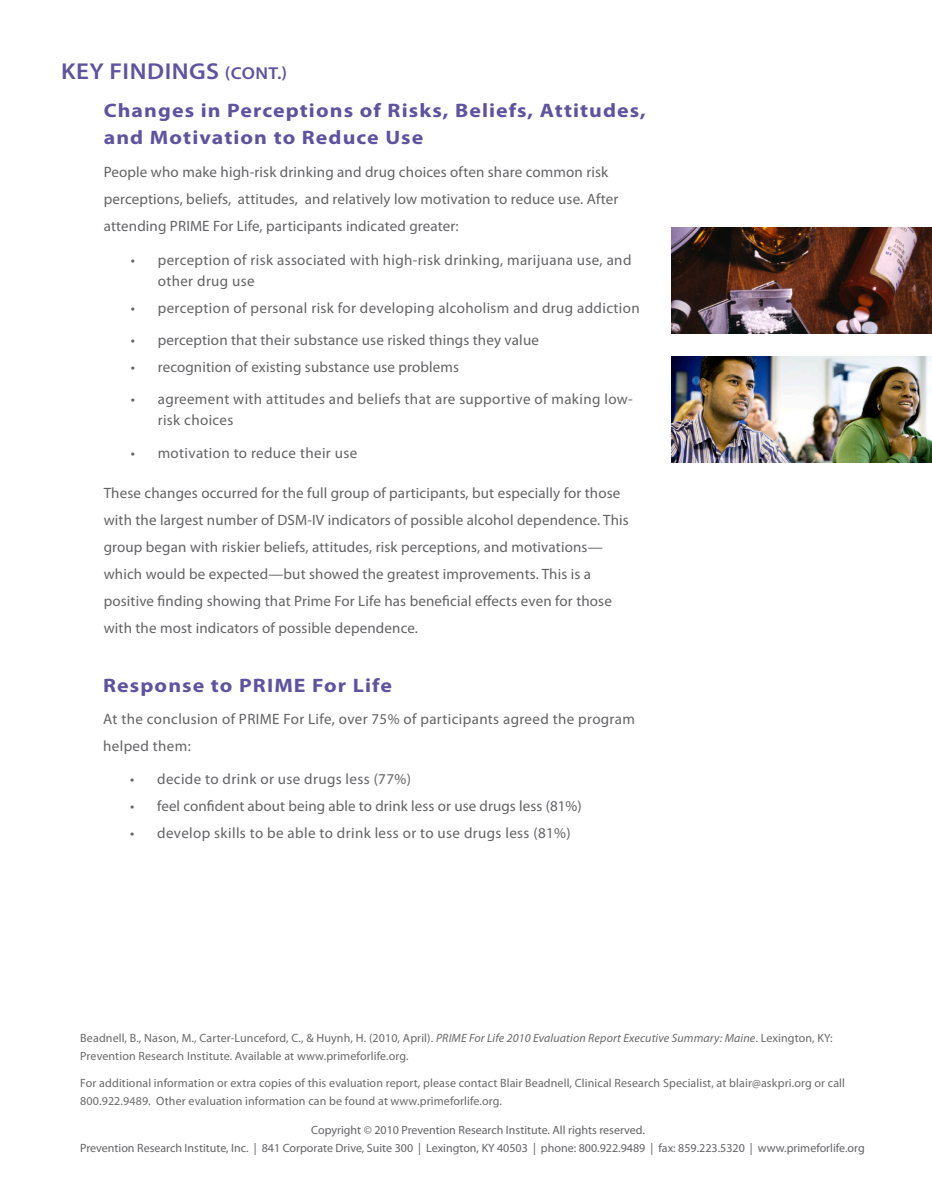
<style>
.page{position:relative;width:932px;height:1202px;background:#fff}
.page>*{position:absolute;margin:0;border:0;box-sizing:border-box;transform-origin:0 0}
.Head_1{font:600 23.1px "Myriad Pro";letter-spacing:.02em;color:#5f52a0;scale:1.08 1}
.Head_2{font:700 19.5px/27px "Myriad Pro";letter-spacing:.05em;color:#5f52a0;scale:1.12 1}
.Head_4{font:15px/27px "Myriad Pro";letter-spacing:.01em;color:#636366}
.t1{font:12px/18px "Myriad Pro";letter-spacing:.01em;color:#3c3c3d}
.Table{font:12px "Myriad Pro";color:#636366}
.s1{font-size:17.25px}
.s2{font-style:italic}
</style>
<div class="page">
<img style="left:671px;top:356px;width:261px;height:106px">
<img style="left:671px;top:227px;width:261px;height:106px">
<p class="Head_1" style="left:61px;top:56px;width:211px">KEY FINDINGS <span class="s1">(CONT.)</span></p>
<p class="Head_2" style="left:104px;top:97px;width:485px">Changes in Perceptions of Risks, Beliefs, Attitudes, and Motivation to Reduce Use</p>
<p class="Head_4" style="left:104px;top:158px;width:516px">People who make high-risk drinking and drug choices often share common risk perceptions, beliefs, attitudes, and relatively low motivation to reduce use. After attending PRIME For Life, participants indicated greater:</p>
<p class="Head_4" style="left:158px;top:250px;width:475px;line-height:21px;text-indent:-27px">• perception of risk associated with high-risk drinking, marijuana use, and other drug use</p>
<p class="Head_4" style="left:131px;top:295px;width:510px">• perception of personal risk for developing alcoholism and drug addiction</p>
<p class="Head_4" style="left:131px;top:326px;width:409px">• perception that their substance use risked things they value</p>
<p class="Head_4" style="left:131px;top:353px;width:330px">• recognition of existing substance use problems</p>
<p class="Head_4" style="left:158px;top:388px;width:476px;line-height:21px;text-indent:-27px">• agreement with attitudes and beliefs that are supportive of making low&shy;risk choices</p>
<p class="Head_4" style="left:131px;top:439px;width:228px">• motivation to reduce their use</p>
<p class="Head_4" style="left:104px;top:479px;width:526px">These changes occurred for the full group of participants, but especially for those with the largest number of DSM-IV indicators of possible alcohol dependence. This group began with riskier beliefs, attitudes, risk perceptions, and motivations— which would be expected—but showed the greatest improvements. This is a positive finding showing that Prime For Life has beneficial effects even for those with the most indicators of possible dependence.</p>
<p class="Head_2" style="left:103px;top:671px;width:259px">Response to PRIME For Life</p>
<p class="Head_4" style="left:103px;top:705px;width:533px">At the conclusion of PRIME For Life, over 75% of participants agreed the program helped them:</p>
<p class="Head_4" style="left:130px;top:765px;width:282px">• decide to drink or use drugs less (77%)</p>
<p class="Head_4" style="left:130px;top:792px;width:453px">• feel confident about being able to drink less or use drugs less (81%)</p>
<p class="Head_4" style="left:130px;top:819px;width:442px">• develop skills to be able to drink less or to use drugs less (81%)</p>
<p class="t1" style="left:80px;top:1028px;width:754px">Beadnell, B., Nason, M., Carter-Lunceford, C., &amp; Huynh, H. (2010, April). <span class="s2">PRIME For Life 2010 Evaluation Report Executive Summary: Maine</span>. Lexington, KY:<br>Prevention Research Institute. Available at www.primeforlife.org.</p>
<p class="t1" style="left:80px;top:1073px;width:766px">For additional information or extra copies of this evaluation report, please contact Blair Beadnell, Clinical Research Specialist, at blair@askpri.org or call<br>800.922.9489. Other evaluation information can be found at www.primeforlife.org.</p>
<p class="Table" style="left:311px;top:1122px;width:335px">Copyright © 2010 Prevention Research Institute. All rights reserved.</p>
<p class="Table" style="left:80px;top:1140px;width:786px">Prevention Research Institute, Inc. | 841 Corporate Drive, Suite 300 | Lexington, KY 40503 | phone: 800.922.9489 | fax: 859.223.5320 | www.primeforlife.org</p>
</div>
